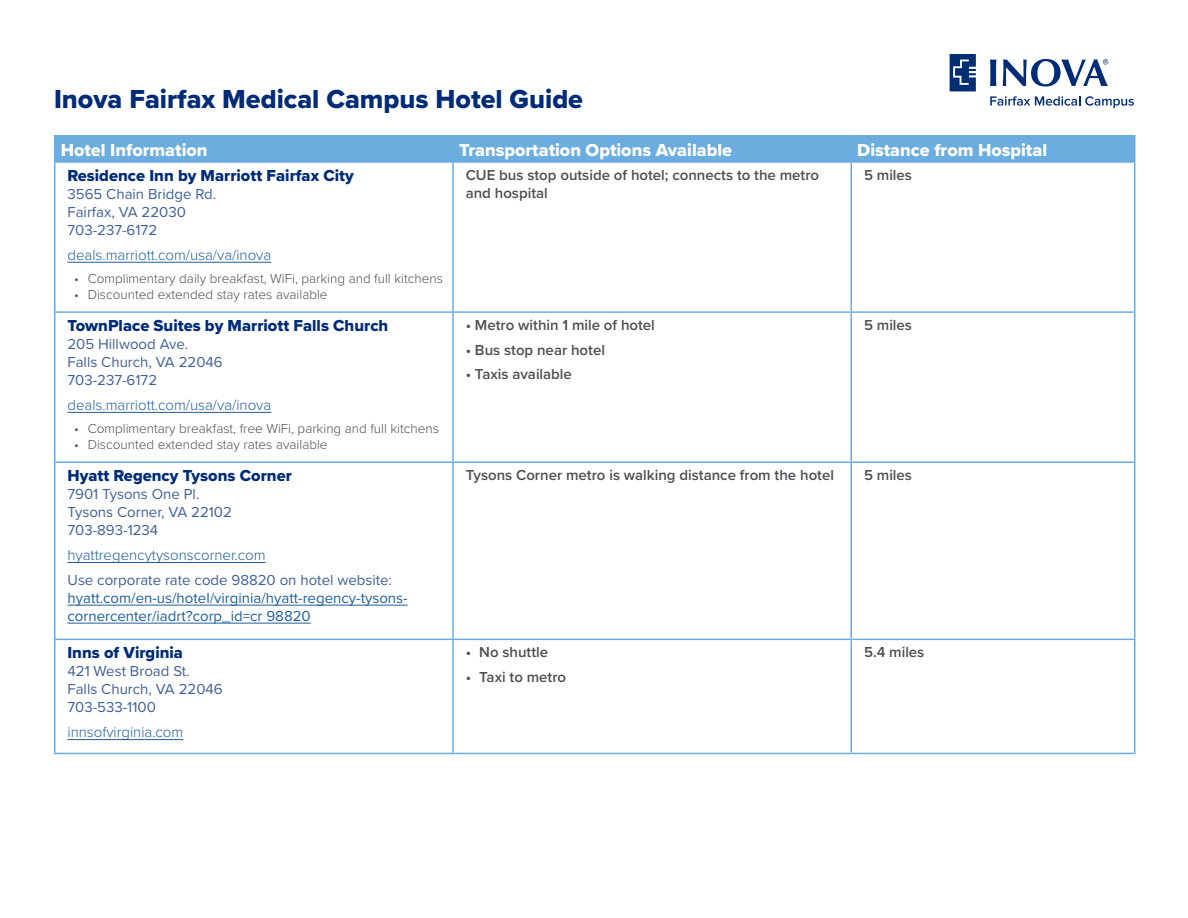
<style>
.page{position:relative;width:1188px;height:918px;background:#fff}
.page>*{position:absolute;margin:0;border:0;box-sizing:border-box;transform-origin:0 0}
.t1{font:27px "Proxima Nova Extrabld";color:#002b78}
.t2{font:18px "Proxima Nova Extrabld";color:#fff}
.t3{font:16.5px "Proxima Nova Extrabld";color:#002b78}
.t4{font:15px/18px "Proxima Nova";color:#406199}
.t5{font:600 15px/18px "Proxima Nova";color:#4d4f53}
.t6{font:300 15px "Proxima Nova";color:#215e9e}
.t7{font:15px/18px "Proxima Nova";color:#215e9e}
.t8{font:300 13.5px "Proxima Nova";color:#4d4f53}
</style>
<div class="page">
<svg style="left:990px;top:59px;width:6px;height:27px"></svg>
<svg style="left:1003px;top:59px;width:105px;height:28px"></svg>
<svg style="left:990px;top:96px;width:144px;height:12px"></svg>
<svg style="left:950px;top:54px;width:26px;height:37px"></svg>
<div style="left:56px;top:136px;width:1078px;height:25px;background:#6caddf"></div>
<hr style="left:54px;top:135px;width:399px;height:1px;background:#6caddf">
<hr style="left:54px;top:136px;width:2px;height:25px;background:#6caddf">
<hr style="left:453px;top:135px;width:398px;height:1px;background:#6caddf">
<hr style="left:452px;top:136px;width:2px;height:25px;background:#6caddf">
<hr style="left:851px;top:135px;width:285px;height:1px;background:#6caddf">
<hr style="left:850px;top:136px;width:2px;height:25px;background:#6caddf">
<hr style="left:1134px;top:136px;width:2px;height:25px;background:#6caddf">
<hr style="left:54px;top:161px;width:399px;height:2px;background:#6caddf">
<hr style="left:453px;top:161px;width:398px;height:2px;background:#6caddf">
<hr style="left:851px;top:161px;width:285px;height:2px;background:#6caddf">
<hr style="left:54px;top:163px;width:2px;height:148px;background:#6caddf">
<hr style="left:452px;top:163px;width:2px;height:148px;background:#6caddf">
<hr style="left:850px;top:163px;width:2px;height:148px;background:#6caddf">
<hr style="left:1134px;top:163px;width:2px;height:148px;background:#6caddf">
<hr style="left:54px;top:311px;width:399px;height:2px;background:#6caddf">
<hr style="left:54px;top:313px;width:2px;height:148px;background:#6caddf">
<hr style="left:453px;top:311px;width:398px;height:2px;background:#6caddf">
<hr style="left:452px;top:313px;width:2px;height:148px;background:#6caddf">
<hr style="left:851px;top:311px;width:285px;height:2px;background:#6caddf">
<hr style="left:850px;top:313px;width:2px;height:148px;background:#6caddf">
<hr style="left:1134px;top:313px;width:2px;height:148px;background:#6caddf">
<hr style="left:54px;top:461px;width:399px;height:2px;background:#6caddf">
<hr style="left:54px;top:463px;width:2px;height:176px;background:#6caddf">
<hr style="left:453px;top:461px;width:398px;height:2px;background:#6caddf">
<hr style="left:452px;top:463px;width:2px;height:176px;background:#6caddf">
<hr style="left:851px;top:461px;width:285px;height:2px;background:#6caddf">
<hr style="left:850px;top:463px;width:2px;height:176px;background:#6caddf">
<hr style="left:1134px;top:463px;width:2px;height:176px;background:#6caddf">
<hr style="left:54px;top:639px;width:399px;height:1px;background:#6caddf">
<hr style="left:54px;top:640px;width:2px;height:113px;background:#6caddf">
<hr style="left:453px;top:639px;width:398px;height:1px;background:#6caddf">
<hr style="left:452px;top:640px;width:2px;height:113px;background:#6caddf">
<hr style="left:851px;top:639px;width:285px;height:1px;background:#6caddf">
<hr style="left:850px;top:640px;width:2px;height:113px;background:#6caddf">
<hr style="left:1134px;top:640px;width:2px;height:113px;background:#6caddf">
<hr style="left:54px;top:753px;width:399px;height:1px;background:#6caddf">
<hr style="left:453px;top:753px;width:398px;height:1px;background:#6caddf">
<hr style="left:851px;top:753px;width:285px;height:1px;background:#6caddf">
<hr style="left:68px;top:262px;width:203px;height:1px;background:#215e9e">
<hr style="left:68px;top:412px;width:203px;height:1px;background:#215e9e">
<hr style="left:68px;top:562px;width:198px;height:1px;background:#215e9e">
<hr style="left:68px;top:605px;width:340px;height:1px;background:#215e9e">
<hr style="left:68px;top:623px;width:243px;height:1px;background:#215e9e">
<hr style="left:68px;top:739px;width:115px;height:1px;background:#215e9e">
<h1 class="t1" style="left:54px;top:79px;width:531px">Inova Fairfax Medical Campus Hotel Guide</h1>
<p class="t2" style="left:61px;top:137px;width:148px">Hotel Information</p>
<p class="t2" style="left:459px;top:137px;width:275px">Transportation Options Available</p>
<p class="t2" style="left:857px;top:137px;width:191px">Distance from Hospital</p>
<p class="t3" style="left:68px;top:163px;width:288px">Residence Inn by Marriott Fairfax City</p>
<p class="t4" style="left:68px;top:184px;width:150px">3565 Chain Bridge Rd.<br>Fairfax, VA 22030<br>703-237-6172</p>
<p class="t6" style="left:68px;top:244px;width:205px">deals.marriott.com/usa/va/inova</p>
<p class="t8" style="left:74px;top:268px;width:370px">• Complimentary daily breakfast, WiFi, parking and full kitchens</p>
<p class="t8" style="left:74px;top:284px;width:255px">• Discounted extended stay rates available</p>
<p class="t5" style="left:466px;top:165px;width:355px">CUE bus stop outside of hotel; connects to the metro and hospital</p>
<p class="t5" style="left:864px;top:165px;width:50px">5 miles</p>
<p class="t3" style="left:68px;top:313px;width:322px">TownPlace Suites by Marriott Falls Church</p>
<p class="t4" style="left:68px;top:334px;width:157px">205 Hillwood Ave.<br>Falls Church, VA 22046<br>703-237-6172</p>
<p class="t6" style="left:68px;top:394px;width:205px">deals.marriott.com/usa/va/inova</p>
<p class="t8" style="left:74px;top:418px;width:366px">• Complimentary breakfast, free WiFi, parking and full kitchens</p>
<p class="t8" style="left:74px;top:434px;width:255px">• Discounted extended stay rates available</p>
<p class="t3" style="left:68px;top:463px;width:226px">Hyatt Regency Tysons Corner</p>
<p class="t4" style="left:68px;top:485px;width:166px">7901 Tysons One Pl.<br>Tysons Corner, VA 22102<br>703-893-1234</p>
<p class="t6" style="left:68px;top:544px;width:200px">hyattregencytysonscorner.com</p>
<p class="t4" style="left:68px;top:570px;width:326px">Use corporate rate code 98820 on hotel website:</p>
<p class="t7" style="left:68px;top:588px;width:342px">hyatt.com/en-us/hotel/virginia/hyatt-regency-tysons&shy;cornercenter/iadrt?corp_id=cr 98820</p>
<p class="t3" style="left:68px;top:641px;width:117px">Inns of Virginia</p>
<p class="t4" style="left:68px;top:662px;width:157px">421 West Broad St.<br>Falls Church, VA 22046<br>703-533-1100</p>
<p class="t6" style="left:68px;top:721px;width:117px">innsofvirginia.com</p>
<p class="t5" style="left:466px;top:316px;width:191px">• Metro within 1 mile of hotel</p>
<p class="t5" style="left:466px;top:340px;width:141px">• Bus stop near hotel</p>
<p class="t5" style="left:466px;top:365px;width:108px">• Taxis available</p>
<p class="t5" style="left:864px;top:316px;width:50px">5 miles</p>
<p class="t5" style="left:466px;top:466px;width:370px">Tysons Corner metro is walking distance from the hotel</p>
<p class="t5" style="left:864px;top:466px;width:50px">5 miles</p>
<p class="t5" style="left:466px;top:643px;width:84px">• No shuttle</p>
<p class="t5" style="left:466px;top:668px;width:102px">• Taxi to metro</p>
<p class="t5" style="left:864px;top:643px;width:62px">5.4 miles</p>
</div>
